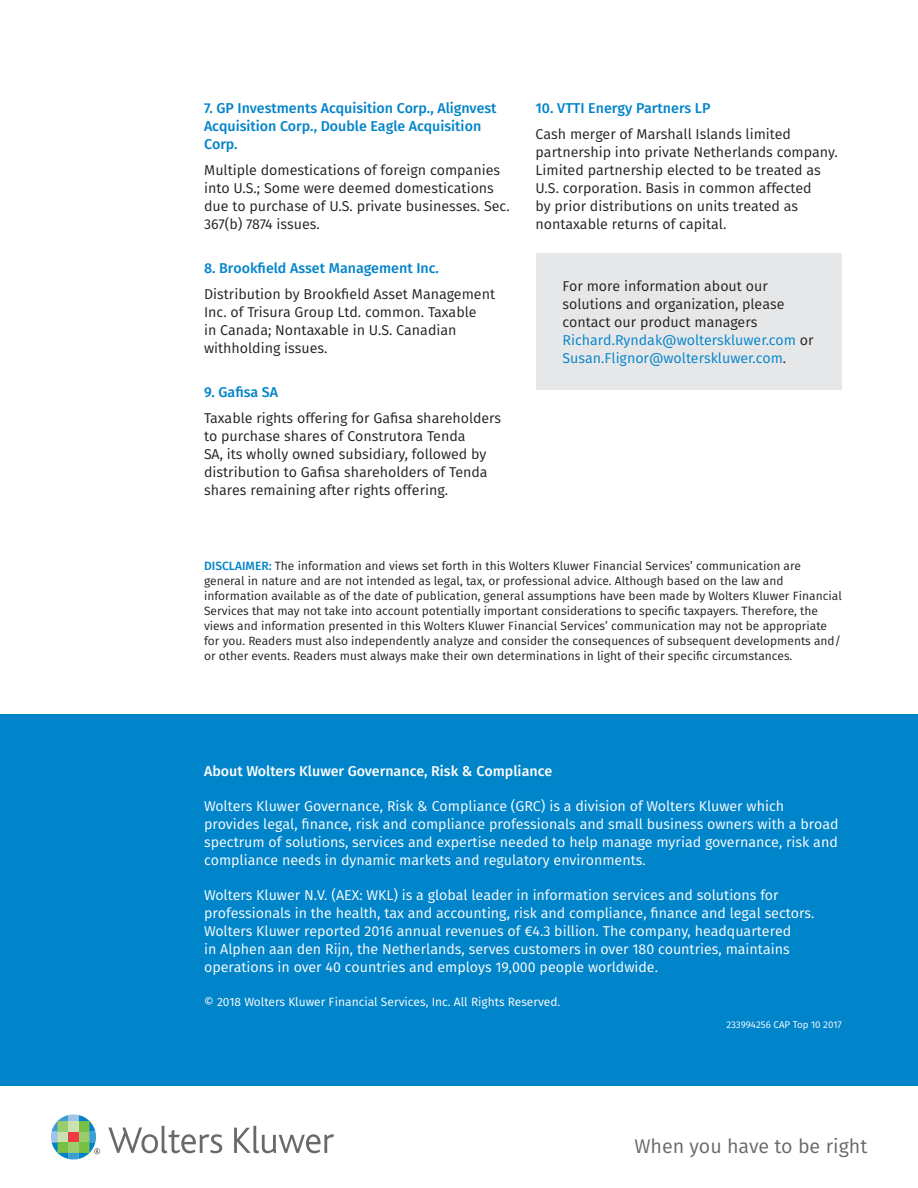
<style>
.page{position:relative;width:918px;height:1188px;background:#fff}
.page>*{position:absolute;margin:0;border:0;box-sizing:border-box;transform-origin:0 0}
.t1{font:19.65px "Fira Sans";color:#69696c}
.Text{font:14.25px/18px "Fira Sans";color:#231f20}
.Text-2{font:14.25px/18px "Fira Sans";color:#fff}
.Subhead{font:500 14.25px/18px "Fira Sans";color:#0084ca}
.Text-3{font:500 14.25px "Fira Sans";color:#fff}
.Table_Text{font:12px/15px "Fira Sans";color:#231f20}
.Copyright{font:12px "Fira Sans";color:#fff}
.Product_Number{font:9.75px "Fira Sans";color:#fff}
.s1{color:#0084ca}
.s2{font-weight:500;color:#0084ca}
</style>
<div class="page">
<div style="left:0;top:714px;width:918px;height:372px;background:#0084ca"></div>
<svg style="left:108px;top:1126px;width:114px;height:27px"></svg>
<svg style="left:234px;top:1126px;width:100px;height:27px"></svg>
<svg style="left:51px;top:1114px;width:49px;height:46px"></svg>
<div style="left:536px;top:253px;width:305px;height:137px;background:#e6e7e9"></div>
<p class="Subhead" style="left:204px;top:99px;width:294px">7. GP Investments Acquisition Corp., Alignvest<br>Acquisition Corp., Double Eagle Acquisition<br>Corp.</p>
<p class="Text" style="left:204px;top:161px;width:307px">Multiple domestications of foreign companies into U.S.; Some were deemed domestications due to purchase of U.S. private businesses. Sec.<br>367(b) 7874 issues.</p>
<p class="Subhead" style="left:204px;top:259px;width:236px">8. Brookfield Asset Management Inc.</p>
<p class="Text" style="left:204px;top:285px;width:293px">Distribution by Brookfield Asset Management Inc. of Trisura Group Ltd. common. Taxable<br>in Canada; Nontaxable in U.S. Canadian withholding issues.</p>
<p class="Subhead" style="left:204px;top:383px;width:75px">9. Gafisa SA</p>
<p class="Text" style="left:204px;top:409px;width:299px">Taxable rights offering for Gafisa shareholders to purchase shares of Construtora Tenda<br>SA, its wholly owned subsidiary, followed by distribution to Gafisa shareholders of Tenda shares remaining after rights offering.</p>
<p class="Subhead" style="left:536px;top:99px;width:177px">10. VTTI Energy Partners LP</p>
<p class="Text" style="left:536px;top:125px;width:304px">Cash merger of Marshall Islands limited partnership into private Netherlands company.<br>Limited partnership elected to be treated as U.S. corporation. Basis in common affected<br>by prior distributions on units treated as nontaxable returns of capital.</p>
<p class="Text" style="left:563px;top:277px;width:253px">For more information about our solutions and organization, please contact our product managers <span class="s1">Richard.Ryndak@wolterskluwer.com</span> or <span class="s1">Susan.Flignor@wolterskluwer.com</span>.</p>
<p class="Table_Text" style="left:204px;top:559px;width:639px"><span class="s2">DISCLAIMER:</span> The information and views set forth in this Wolters Kluwer Financial Services’ communication are general in nature and are not intended as legal, tax, or professional advice. Although based on the law and information available as of the date of publication, general assumptions have been made by Wolters Kluwer Financial Services that may not take into account potentially important considerations to specific taxpayers. Therefore, the views and information presented in this Wolters Kluwer Financial Services’ communication may not be appropriate for you. Readers must also independently analyze and consider the consequences of subsequent developments and/ or other events. Readers must always make their own determinations in light of their specific circumstances.</p>
<p class="Text-3" style="left:204px;top:761px;width:350px">About Wolters Kluwer Governance, Risk &amp; Compliance</p>
<p class="Text-2" style="left:204px;top:797px;width:636px">Wolters Kluwer Governance, Risk &amp; Compliance (GRC) is a division of Wolters Kluwer which provides legal, finance, risk and compliance professionals and small business owners with a broad spectrum of solutions, services and expertise needed to help manage myriad governance, risk and compliance needs in dynamic markets and regulatory environments.</p>
<p class="Text-2" style="left:204px;top:886px;width:612px">Wolters Kluwer N.V. (AEX: WKL) is a global leader in information services and solutions for professionals in the health, tax and accounting, risk and compliance, finance and legal sectors.<br>Wolters Kluwer reported 2016 annual revenues of €4.3 billion. The company, headquartered<br>in Alphen aan den Rijn, the Netherlands, serves customers in over 180 countries, maintains operations in over 40 countries and employs 19,000 people worldwide.</p>
<p class="Copyright" style="left:204px;top:993px;width:358px">© 2018 Wolters Kluwer Financial Services, Inc. All Rights Reserved.</p>
<p class="Product_Number" style="left:726px;top:1018px;width:117px">233994256 CAP Top 10 2017</p>
<h1 class="t1" style="left:634px;top:1132px;width:235px">When you have to be right</h1>
</div>
